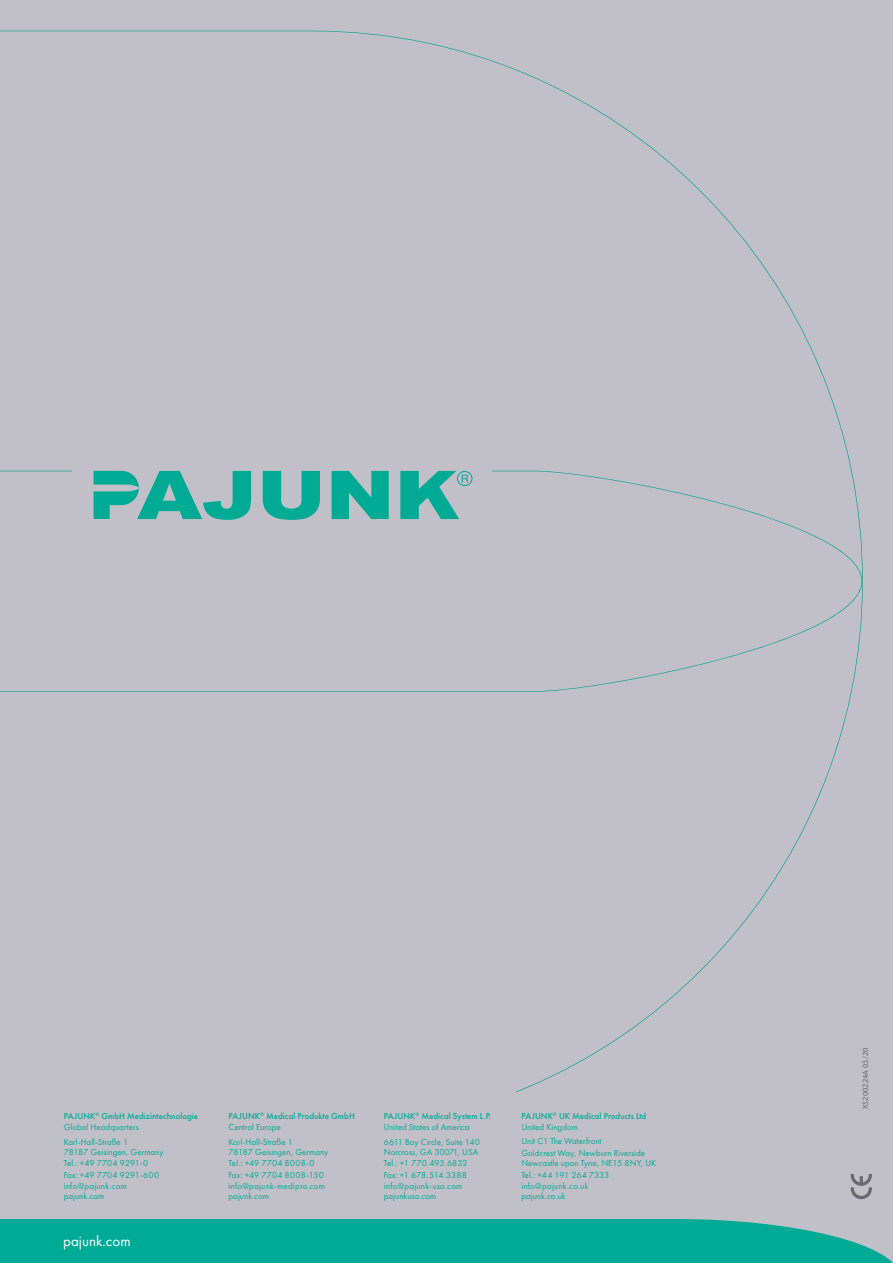
<style>
.page{position:relative;width:893px;height:1263px;background:#c1c0c8}
.page>*{position:absolute;margin:0;border:0;box-sizing:border-box;transform-origin:0 0}
.t1{font:15px "Futura PT";color:#fff}
.t2{font:9px/10.9px "Futura PT";color:#00ab95}
.t3{font:500 9px/10.5px "Futura PT";color:#00ab95}
.t4{font:500 7.5px "Stone Sans Std";color:#69696c}
.s1{font-weight:400}
</style>
<div class="page">
<svg style="left:0;top:31px;width:863px;height:550px"></svg>
<div style="left:72px;top:462px;width:420px;height:58px;background:#c1c0c8"></div>
<svg style="left:263px;top:471px;width:57px;height:49px"></svg>
<svg style="left:332px;top:471px;width:57px;height:48px"></svg>
<svg style="left:400px;top:471px;width:72px;height:48px"></svg>
<svg style="left:94px;top:471px;width:157px;height:49px"></svg>
<svg style="left:0;top:1219px;width:893px;height:44px;background:#0cac98"></svg>
<svg style="left:851px;top:1174px;width:21px;height:25px"></svg>
<p class="t3" style="left:64px;top:1111px;width:136px">PAJUNK<sup>®</sup> GmbH Medizintechnologie<br><span class="s1">Global Headquarters</span></p>
<p class="t2" style="left:64px;top:1136px;width:101px">Karl-Hall-Straße 1<br>78187 Geisingen, Germany<br>Tel.: +49 7704 9291-0<br>Fax: +49 7704 9291-600 info@pajunk.com pajunk.com</p>
<h1 class="t1" style="left:63px;top:1232px;width:69px">pajunk.com</h1>
<p class="t3" style="left:229px;top:1111px;width:128px">PAJUNK<sup>®</sup> Medical Produkte GmbH<br><span class="s1">Central Europe</span></p>
<p class="t2" style="left:229px;top:1136px;width:101px">Karl-Hall-Straße 1<br>78187 Geisingen, Germany<br>Tel.: +49 7704 8008-0<br>Fax: +49 7704 8008-150 info@pajunk-medipro.com pajunk.com</p>
<p class="t3" style="left:384px;top:1111px;width:109px">PAJUNK<sup>®</sup> Medical System L.P.<br><span class="s1">United States of America</span></p>
<p class="t2" style="left:384px;top:1136px;width:98px">6611 Bay Circle, Suite 140<br>Norcross, GA 30071, USA<br>Tel.: +1 770.493.6832<br>Fax: +1 678.514.3388 info@pajunk-usa.com pajunkusa.com</p>
<p class="t3" style="left:521px;top:1111px;width:126px">PAJUNK<sup>®</sup> UK Medical Products Ltd<br><span class="s1">United Kingdom</span></p>
<p class="t2" style="left:521px;top:1136px;width:125px;line-height:11.4px">Unit C1 The Waterfront<br>Goldcrest Way, Newburn Riverside</p>
<p class="t2" style="left:521px;top:1158px;width:137px">Newcastle upon Tyne, NE15 8NY, UK<br>Tel.: +44 191 264 7333 info@pajunk.co.uk<br>pajunk.co.uk</p>
<p class="t4" style="left:861px;top:1109px;width:63px;rotate:-90deg">XS200224A 05/20</p>
</div>
